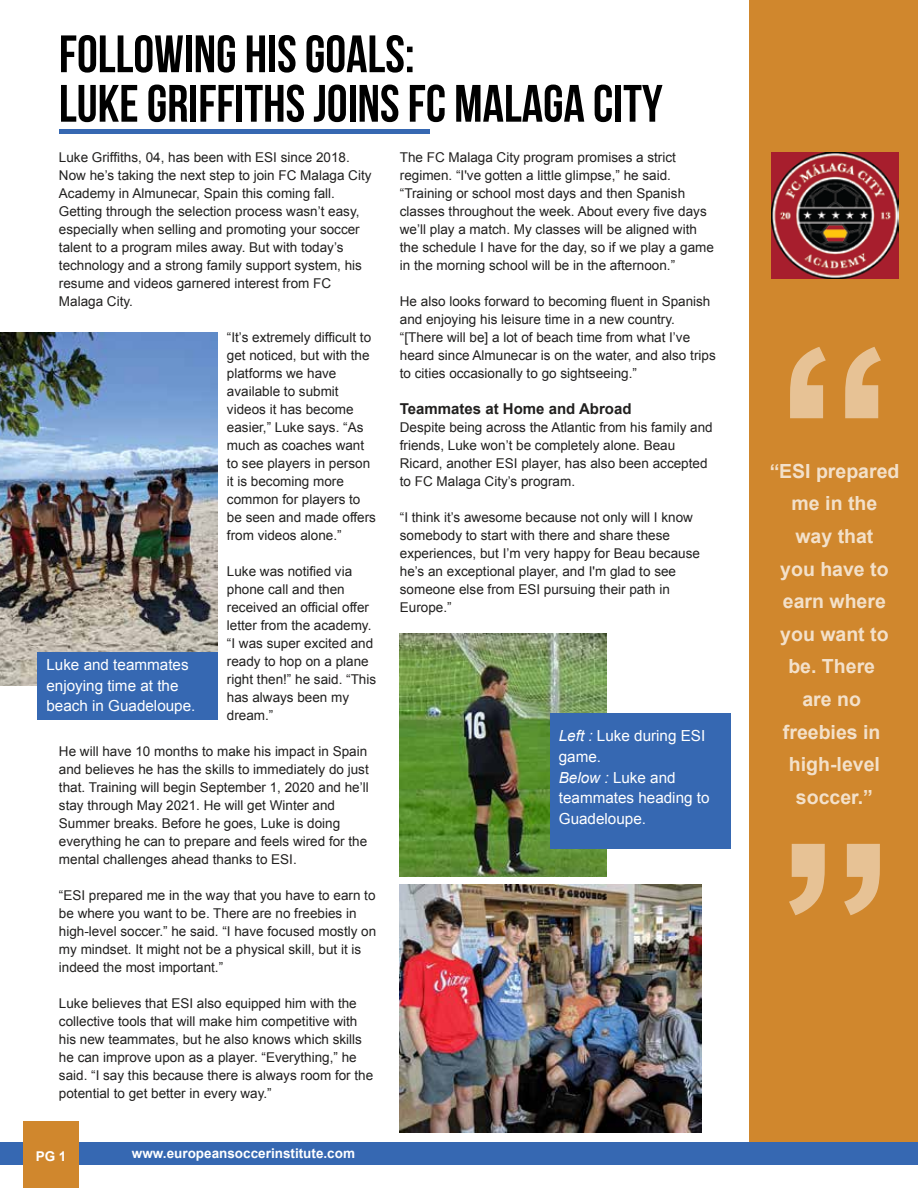
<style>
.page{position:relative;width:918px;height:1188px;background:#fff}
.page>*{position:absolute;margin:0;border:0;box-sizing:border-box;transform-origin:0 0}
.t1{font:52.5px/49.5px "Bebas Neue";color:#000}
.t2{font:700 19.5px/32.5px "Arial";color:#fff;text-align:center}
.t3{font:15.3px/20.7px "Arial";color:#fff}
.t4{font:700 15px "Arial";color:#21201f}
.t5{font:13.5px/18px "Arial";color:#21201f}
.t6{font:700 13.5px "Arial";color:#fff}
.s1{font-style:italic}
</style>
<div class="page">
<div style="left:749px;top:0;width:169px;height:1188px;background:#d0872d"></div>
<div style="left:0;top:1142px;width:918px;height:23px;background:#3668b2"></div>
<div style="left:0;top:1165px;width:918px;height:23px;background:#fff"></div>
<div style="left:23px;top:1122px;width:56px;height:66px;background:#d0872d"></div>
<div style="left:59px;top:129px;width:370px;height:5px;background:#3668b2"></div>
<img style="left:0;top:332px;width:218px;height:354px">
<div style="left:37px;top:652px;width:181px;height:68px;background:#3668b2"></div>
<svg style="left:790px;top:347px;width:91px;height:71px"></svg>
<svg style="left:789px;top:844px;width:91px;height:71px"></svg>
<img style="left:400px;top:633px;width:207px;height:243px">
<img style="left:400px;top:885px;width:301px;height:247px">
<div style="left:551px;top:714px;width:180px;height:135px;background:#3668b2"></div>
<img style="left:772px;top:153px;width:126px;height:126px">
<h1 class="t1" style="left:59px;top:29px;width:605px">FOLLOWING HIS GOALS:<br>LUKE GRIFFITHS JOINS FC MALAGA CITY</h1>
<p class="t5" style="left:59px;top:149px;width:314px">Luke Griffiths, 04, has been with ESI since 2018.<br>Now he’s taking the next step to join FC Malaga City Academy in Almunecar, Spain this coming fall.<br>Getting through the selection process wasn’t easy, especially when selling and promoting your soccer talent to a program miles away. But with today’s technology and a strong family support system, his resume and videos garnered interest from FC Malaga City.</p>
<p class="t5" style="left:227px;top:329px;width:151px">“It’s extremely difficult to get noticed, but with the platforms we have available to submit videos it has become easier,” Luke says. “As much as coaches want to see players in person it is becoming more common for players to be seen and made offers from videos alone.”</p>
<p class="t5" style="left:227px;top:563px;width:151px">Luke was notified via phone call and then received an official offer letter from the academy. “I was super excited and ready to hop on a plane right then!” he said. “This has always been my dream.”</p>
<p class="t5" style="left:59px;top:743px;width:311px">He will have 10 months to make his impact in Spain and believes he has the skills to immediately do just that. Training will begin September 1, 2020 and he’ll stay through May 2021. He will get Winter and Summer breaks. Before he goes, Luke is doing everything he can to prepare and feels wired for the mental challenges ahead thanks to ESI.</p>
<p class="t5" style="left:59px;top:887px;width:319px">“ESI prepared me in the way that you have to earn to be where you want to be. There are no freebies in high-level soccer.” he said. “I have focused mostly on my mindset. It might not be a physical skill, but it is indeed the most important.”</p>
<p class="t5" style="left:59px;top:995px;width:316px">Luke believes that ESI also equipped him with the collective tools that will make him competitive with his new teammates, but he also knows which skills he can improve upon as a player. “Everything,” he said. “I say this because there is always room for the potential to get better in every way.”</p>
<p class="t5" style="left:400px;top:149px;width:316px">The FC Malaga City program promises a strict regimen. “I've gotten a little glimpse,” he said. “Training or school most days and then Spanish classes throughout the week. About every five days we’ll play a match. My classes will be aligned with the schedule I have for the day, so if we play a game in the morning school will be in the afternoon.”</p>
<p class="t5" style="left:400px;top:293px;width:317px">He also looks forward to becoming fluent in Spanish and enjoying his leisure time in a new country. “[There will be] a lot of beach time from what I’ve heard since Almunecar is on the water, and also trips to cities occasionally to go sightseeing.”</p>
<p class="t4" style="left:400px;top:399px;width:233px">Teammates at Home and Abroad</p>
<p class="t5" style="left:400px;top:419px;width:314px">Despite being across the Atlantic from his family and friends, Luke won’t be completely alone. Beau Ricard, another ESI player, has also been accepted to FC Malaga City’s program.</p>
<p class="t5" style="left:400px;top:509px;width:302px">“I think it’s awesome because not only will I know somebody to start with there and share these experiences, but I’m very happy for Beau because he’s an exceptional player, and I'm glad to see someone else from ESI pursuing their path in Europe.”</p>
<p class="t3" style="left:46px;top:654px;width:151px">Luke and teammates enjoying time at the beach in Guadeloupe.</p>
<p class="t3" style="left:559px;top:726px;width:152px"><span class="s1">Left :</span> Luke during ESI game.<br><span class="s1">Below :</span> Luke and teammates heading to<br>Guadeloupe.</p>
<p class="t6" style="left:36px;top:1147px;width:32px">PG 1</p>
<p class="t6" style="left:132px;top:1145px;width:225px">www.europeansoccerinstitute.com</p>
<h2 class="t2" style="left:769px;top:455px;width:132px">“ESI prepared me in the<br>way that<br>you have to earn where you want to be. There<br>are no freebies in high-level soccer.”</h2>
</div>
